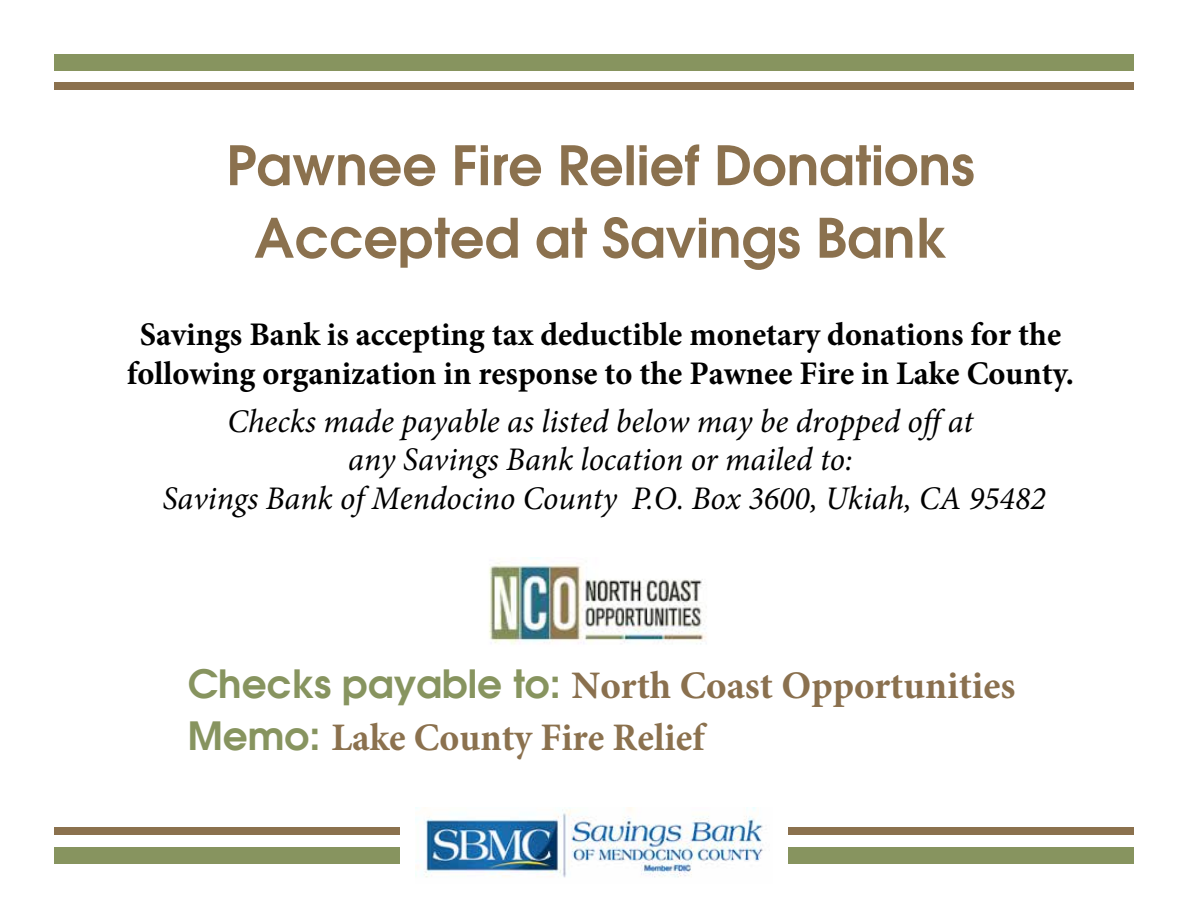
<style>
.page{position:relative;width:1188px;height:918px;background:#fff}
.page>*{position:absolute;margin:0;border:0;box-sizing:border-box;transform-origin:0 0}
.t1{font:600 54px/72.6px "Avant Garde";color:#8b714e;text-align:center}
.t2{font:700 39px/52.1px "Minion Pro";color:#8a704e}
.t3{font:italic 33px/38.5px "Minion Pro";color:#000;text-align:center}
.t4{font:700 33px/39.6px "Minion Pro";color:#000;text-align:center}
.s1{font-family:"Avant Garde";font-weight:600;color:#87945f}
.s2{color:#8b714e}
</style>
<div class="page">
<img style="left:416px;top:808px;width:347px;height:70px">
<div style="left:54px;top:54px;width:1080px;height:16px;background:#87945f"></div>
<div style="left:54px;top:83px;width:1080px;height:7px;background:#8b714e"></div>
<div style="left:54px;top:848px;width:345px;height:16px;background:#87945f"></div>
<div style="left:54px;top:827px;width:345px;height:8px;background:#8b714e"></div>
<div style="left:789px;top:848px;width:345px;height:16px;background:#87945f"></div>
<div style="left:789px;top:827px;width:345px;height:8px;background:#8b714e"></div>
<img style="left:489px;top:557px;width:218px;height:87px">
<h1 class="t1" style="left:226px;top:129px;width:750px">Pawnee Fire Relief Donations<br>Accepted at Savings Bank</h1>
<p class="t4" style="left:127px;top:314px;width:949px">Savings Bank is accepting tax deductible monetary donations for the following organization in response to the Pawnee Fire in Lake County.</p>
<p class="t3" style="left:162px;top:402px;width:885px">Checks made payable as listed below may be dropped off at<br>any Savings Bank location or mailed to:<br>Savings Bank of Mendocino County P.O. Box 3600, Ukiah, CA 95482</p>
<p class="t2" style="left:188px;top:659px;width:829px"><span class="s1">Checks payable to:</span> North Coast Opportunities<br><span class="s1">Memo:</span> <span class="s2">Lake County Fire Relief</span></p>
</div>
